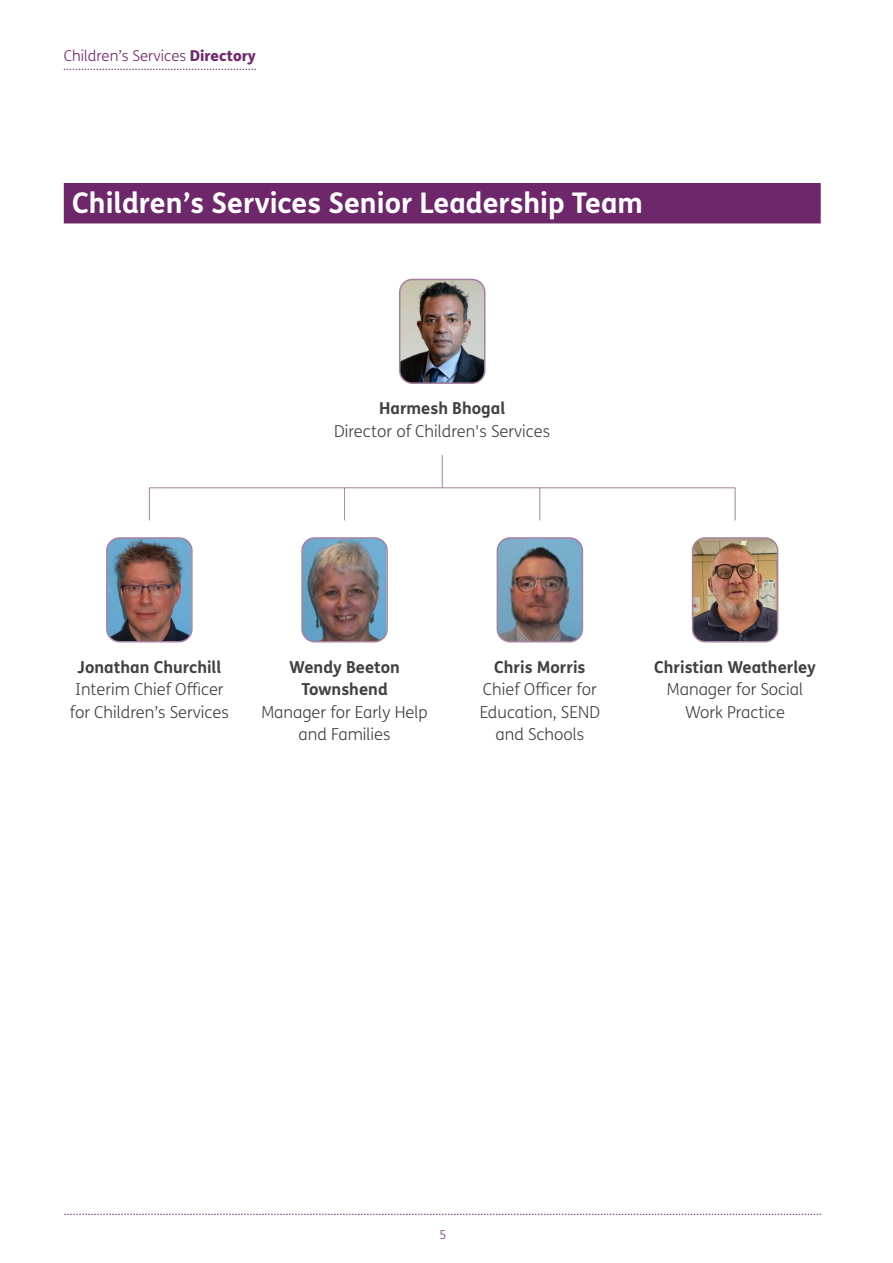
<style>
.page{position:relative;width:893px;height:1263px;background:#fff}
.page>*{position:absolute;margin:0;border:0;box-sizing:border-box;transform-origin:0 0}
.Page_Title{font:700 28.5px "FS Me Pro";color:#fff}
.Body_Centre{font:300 16.5px/22.5px "FS Me Pro";color:#414042;text-align:center}
.Body_Centre-2{font:700 16.5px/22.5px "FS Me Pro";color:#414042;text-align:center}
.t1{font:300 15px "FS Me Pro";color:#6d276a}
.t2{font:300 12px "FS Me Pro";color:#6d276a}
.s1{font-weight:800}
</style>
<div class="page">
<svg style="left:64px;top:1214px;width:757px;height:1px"></svg>
<svg style="left:64px;top:69px;width:192px;height:1px"></svg>
<div style="left:64px;top:183px;width:757px;height:40px;background:#6d276a"></div>
<img style="left:400px;top:279px;width:85px;height:104px">
<div style="left:399px;top:279px;width:86px;height:105px;border:2px solid #a582a1;border-radius:13px"></div>
<img style="left:693px;top:538px;width:85px;height:104px">
<div style="left:692px;top:537px;width:86px;height:105px;border:2px solid #a582a1;border-radius:13px"></div>
<img style="left:497px;top:538px;width:85px;height:104px">
<div style="left:497px;top:537px;width:86px;height:105px;border:2px solid #a582a1;border-radius:13px"></div>
<img style="left:304px;top:540px;width:83px;height:102px">
<div style="left:301px;top:537px;width:87px;height:105px;border:2px solid #a582a1;border-radius:13px"></div>
<img style="left:107px;top:540px;width:83px;height:102px">
<div style="left:106px;top:537px;width:87px;height:105px;border:2px solid #a582a1;border-radius:13px"></div>
<hr style="left:149px;top:487px;width:586px;height:1px;background:#a582a1">
<hr style="left:344px;top:488px;width:1px;height:32px;background:#a582a1">
<hr style="left:442px;top:455px;width:1px;height:32px;background:#a582a1">
<hr style="left:149px;top:488px;width:1px;height:32px;background:#a582a1">
<hr style="left:540px;top:488px;width:1px;height:32px;background:#a582a1">
<hr style="left:735px;top:488px;width:1px;height:32px;background:#a582a1">
<p class="t1" style="left:64px;top:45px;width:194px">Children’s Services <span class="s1">Directory</span></p>
<p class="Page_Title" style="left:72px;top:181px;width:572px">Children’s Services Senior Leadership Team</p>
<p class="Body_Centre-2" style="left:379px;top:396px;width:128px">Harmesh Bhogal</p>
<p class="Body_Centre" style="left:334px;top:419px;width:218px">Director of Children's Services</p>
<p class="Body_Centre-2" style="left:77px;top:655px;width:146px">Jonathan Churchill</p>
<p class="Body_Centre" style="left:70px;top:677px;width:161px">Interim Chief Officer for Children’s Services</p>
<p class="Body_Centre-2" style="left:289px;top:655px;width:112px">Wendy Beeton<br>Townshend</p>
<p class="Body_Centre" style="left:261px;top:700px;width:168px">Manager for Early Help and Families</p>
<p class="Body_Centre-2" style="left:494px;top:655px;width:93px">Chris Morris</p>
<p class="Body_Centre" style="left:480px;top:677px;width:122px">Chief Officer for<br>Education, SEND and Schools</p>
<p class="Body_Centre-2" style="left:654px;top:655px;width:163px">Christian Weatherley</p>
<p class="Body_Centre" style="left:667px;top:677px;width:138px">Manager for Social<br>Work Practice</p>
<p class="t2" style="left:439px;top:1226px;width:8px">5</p>
</div>
